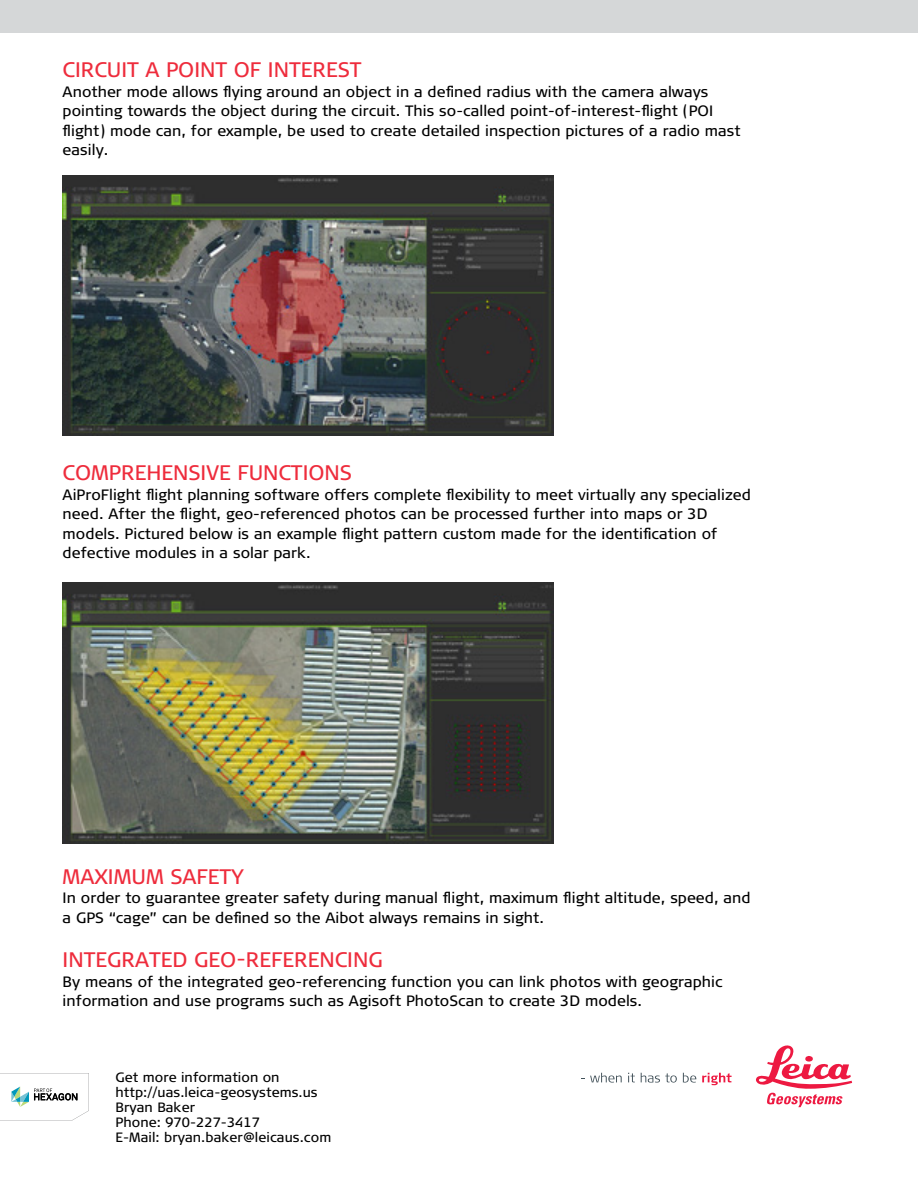
<style>
.page{position:relative;width:918px;height:1188px;background:#fff}
.page>*{position:absolute;margin:0;border:0;box-sizing:border-box;transform-origin:0 0}
.t1{font:21px "Signa Pro";color:#ee2c3c}
.t2{font:15px/19.5px "Signa Pro";letter-spacing:.005em;color:#000}
.t3{font:13.5px/15px "Signa Pro";letter-spacing:.005em;color:#000}
</style>
<div class="page">
<div style="left:0;top:0;width:918px;height:32px;background:#d5d7d8"></div>
<svg style="left:590px;top:1073px;width:32px;height:10px"></svg>
<svg style="left:628px;top:1073px;width:7px;height:9px"></svg>
<svg style="left:641px;top:1073px;width:36px;height:10px"></svg>
<svg style="left:683px;top:1073px;width:13px;height:10px"></svg>
<svg style="left:702px;top:1073px;width:30px;height:12px"></svg>
<svg style="left:756px;top:1045px;width:96px;height:62px"></svg>
<svg style="left:0;top:1073px;width:89px;height:48px"></svg>
<img style="left:63px;top:175px;width:491px;height:261px">
<img style="left:63px;top:583px;width:491px;height:260px">
<h1 class="t1" style="left:63px;top:55px;width:300px">CIRCUIT A POINT OF INTEREST</h1>
<p class="t2" style="left:63px;top:81px;width:679px">Another mode allows flying around an object in a defined radius with the camera always pointing towards the object during the circuit. This so-called point-of-interest-flight (POI flight) mode can, for example, be used to create detailed inspection pictures of a radio mast easily.</p>
<h1 class="t1" style="left:63px;top:458px;width:291px">COMPREHENSIVE FUNCTIONS</h1>
<p class="t2" style="left:63px;top:484px;width:690px">AiProFlight flight planning software offers complete flexibility to meet virtually any specialized need. After the flight, geo-referenced photos can be processed further into maps or 3D models. Pictured below is an example flight pattern custom made for the identification of defective modules in a solar park.</p>
<h1 class="t1" style="left:63px;top:862px;width:183px">MAXIMUM SAFETY</h1>
<p class="t2" style="left:63px;top:887px;width:689px">In order to guarantee greater safety during manual flight, maximum flight altitude, speed, and a GPS “cage” can be defined so the Aibot always remains in sight.</p>
<h1 class="t1" style="left:63px;top:945px;width:322px">INTEGRATED GEO-REFERENCING</h1>
<p class="t2" style="left:63px;top:971px;width:661px">By means of the integrated geo-referencing function you can link photos with geographic information and use programs such as Agisoft PhotoScan to create 3D models.</p>
<p class="t3" style="left:116px;top:1069px;width:217px">Get more information on http://uas.leica-geosystems.us<br>Bryan Baker<br>Phone: 970-227-3417<br>E-Mail: bryan.baker@leicaus.com</p>
</div>
